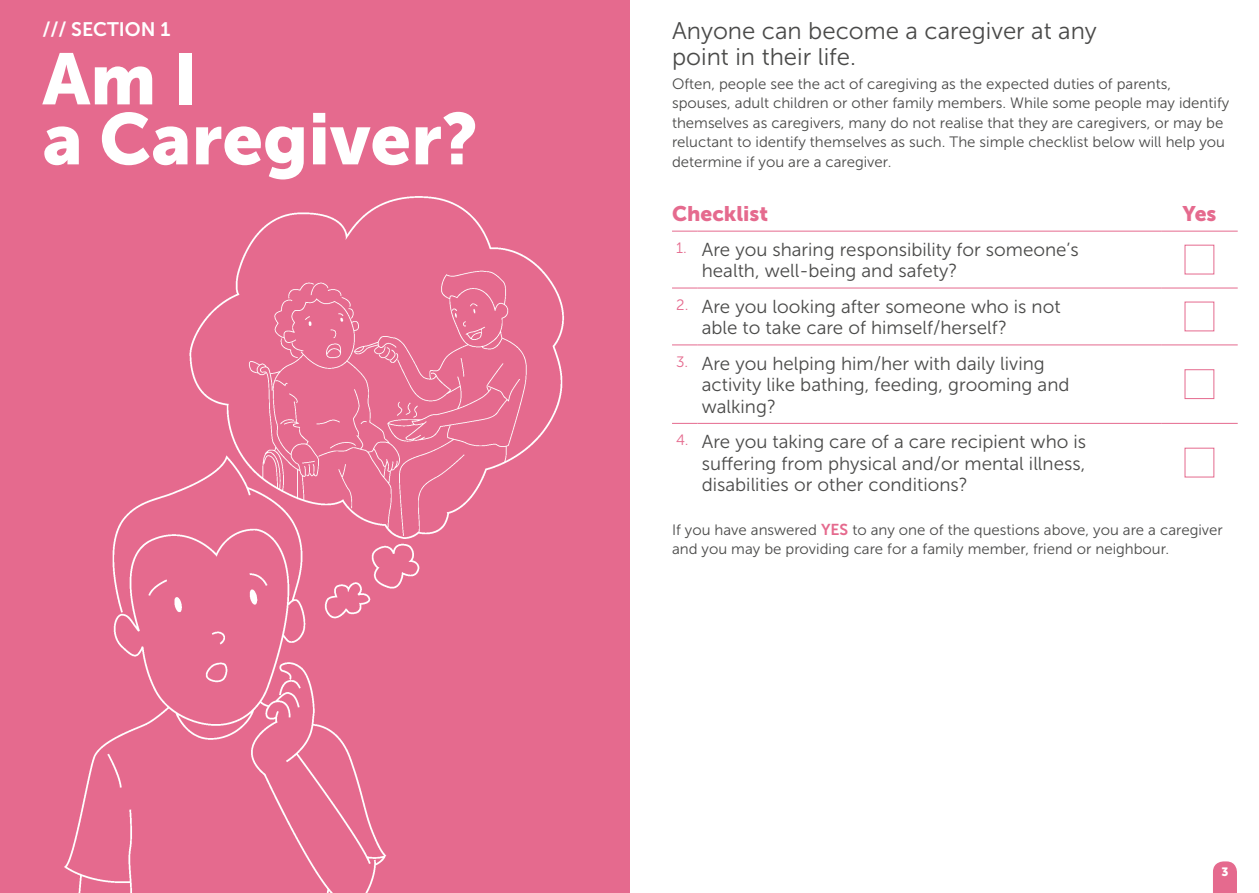
<style>
.page{position:relative;width:1259px;height:893px;background:#fff}
.page>*{position:absolute;margin:0;border:0;box-sizing:border-box;transform-origin:0 0}
.t1{font:72px/60px "Museo Sans 900";color:#fff}
.t2{font:24px/25.5px "Museo Sans 300";color:#4a4a49}
.t3{font:21px "Museo Sans 900";color:#e56a8e}
.t4{font:19.5px "Museo Sans 700";color:#fff}
.t5{font:18.75px/21.6px "Museo Sans 300";color:#4a4a49}
.t6{font:15px/19.5px "Museo Sans 300";color:#4a4a49}
.t7{font:12px "Museo Sans 900";color:#fff}
.s1{font-size:15px;color:#e56a8e}
.s2{font-family:"Museo Sans 700";font-size:15.75px;color:#e56a8e}
</style>
<div class="page">
<svg style="left:1213px;top:861px;width:24px;height:32px"></svg>
<svg style="left:672px;top:231px;width:25px;height:1px"></svg>
<hr style="left:697px;top:231px;width:464px;height:1px;background:#e56a8e">
<hr style="left:1161px;top:231px;width:76px;height:1px;background:#e56a8e">
<svg style="left:672px;top:288px;width:25px;height:1px"></svg>
<hr style="left:697px;top:288px;width:464px;height:1px;background:#e56a8e">
<hr style="left:1161px;top:288px;width:76px;height:1px;background:#e56a8e">
<svg style="left:672px;top:344px;width:25px;height:1px"></svg>
<hr style="left:697px;top:344px;width:464px;height:1px;background:#e56a8e">
<hr style="left:1161px;top:344px;width:76px;height:1px;background:#e56a8e">
<svg style="left:672px;top:423px;width:25px;height:1px"></svg>
<hr style="left:697px;top:423px;width:464px;height:1px;background:#e56a8e">
<hr style="left:1161px;top:423px;width:76px;height:1px;background:#e56a8e">
<div style="left:1184px;top:245px;width:30px;height:29px;border:1px solid #e56a8e"></div>
<div style="left:1184px;top:369px;width:30px;height:30px;border:1px solid #e56a8e"></div>
<div style="left:1184px;top:448px;width:30px;height:29px;border:1px solid #e56a8e"></div>
<div style="left:0;top:0;width:629px;height:893px;background:#e56a8e"></div>
<img style="left:64px;top:196px;width:500px;height:697px">
<h3 class="t4" style="left:43px;top:18px;width:129px">/// SECTION 1</h3>
<h1 class="t1" style="left:43px;top:49px;width:437px">Am I<br>a Caregiver?</h1>
<h2 class="t2" style="left:672px;top:18px;width:426px">Anyone can become a caregiver at any point in their life.</h2>
<p class="t6" style="left:672px;top:74px;width:559px">Often, people see the act of caregiving as the expected duties of parents, spouses, adult children or other family members. While some people may identify themselves as caregivers, many do not realise that they are caregivers, or may be reluctant to identify themselves as such. The simple checklist below will help you determine if you are a caregiver.</p>
<h3 class="t3" style="left:672px;top:201px;width:98px">Checklist</h3>
<h3 class="t3" style="left:1182px;top:201px;width:35px">Yes</h3>
<p class="t5" style="left:702px;top:239px;width:378px;text-indent:-26px"><span class="s1">1.</span> Are you sharing responsibility for someone’s health, well-being and safety?</p>
<p class="t5" style="left:702px;top:296px;width:360px;text-indent:-26px"><span class="s1">2.</span> Are you looking after someone who is not able to take care of himself/herself?</p>
<p class="t5" style="left:702px;top:352px;width:369px;text-indent:-26px"><span class="s1">3.</span> Are you helping him/her with daily living activity like bathing, feeding, grooming and walking?</p>
<p class="t5" style="left:702px;top:431px;width:386px;text-align:justify;text-indent:-26px"><span class="s1">4.</span> Are you taking care of a care recipient who is suffering from physical and/or mental illness, disabilities or other conditions?</p>
<p class="t6" style="left:672px;top:520px;width:552px">If you have answered <span class="s2">YES</span> to any one of the questions above, you are a caregiver and you may be providing care for a family member, friend or neighbour.</p>
<p class="t7" style="left:1221px;top:865px;width:9px">3</p>
</div>
